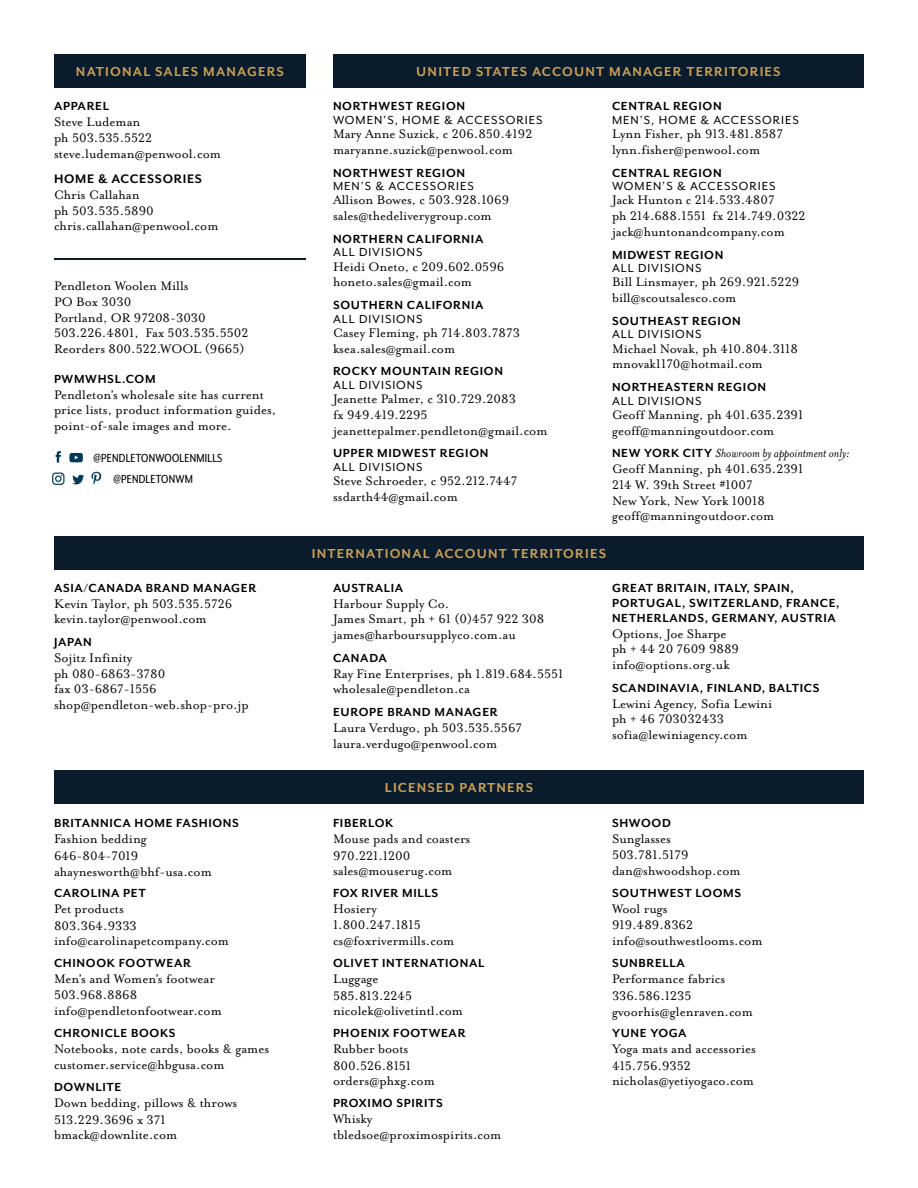
<style>
.page{position:relative;width:918px;height:1188px;background:#fff}
.page>*{position:absolute;margin:0;border:0;box-sizing:border-box;transform-origin:0 0}
.t1{font:700 15px "Mr Eaves San OT";letter-spacing:.08em;color:#cc9f53}
.t2{font:14.25px/15.8px "Mrs Eaves Lining OT";color:#000}
.t3{font:700 14.25px "Mr Eaves San OT";letter-spacing:.05em;color:#000}
.t4{font:700 13.5px/15px "Mr Eaves San OT";letter-spacing:.05em;color:#000}
.t5{font:13.5px "Mr Eaves San OT";letter-spacing:.07em;color:#000}
.t6{font:italic 13.5px "Mrs Eaves OT";color:#000}
.t7{font:13.5px/20.7px "Mr Eaves XL San Nar OT";letter-spacing:.02em;color:#000}
.s1{font-family:"Mr Eaves San OT";font-weight:700;font-style:normal}
</style>
<div class="page">
<div style="left:54px;top:536px;width:810px;height:34px;background:#0a1c2b"></div>
<div style="left:54px;top:770px;width:810px;height:34px;background:#0a1c2b"></div>
<div style="left:54px;top:54px;width:252px;height:34px;background:#0a1c2b"></div>
<div style="left:333px;top:54px;width:531px;height:34px;background:#0a1c2b"></div>
<svg style="left:56px;top:451px;width:5px;height:12px"></svg>
<svg style="left:72px;top:475px;width:12px;height:9px"></svg>
<svg style="left:91px;top:472px;width:10px;height:12px"></svg>
<svg style="left:52px;top:473px;width:12px;height:12px"></svg>
<hr style="left:54px;top:258px;width:252px;height:1px;background:#0a1c2b">
<svg style="left:69px;top:453px;width:14px;height:9px"></svg>
<p class="t1" style="left:76px;top:63px;width:210px">NATIONAL SALES MANAGERS</p>
<p class="t1" style="left:416px;top:63px;width:366px">UNITED STATES ACCOUNT MANAGER TERRITORIES</p>
<p class="t4" style="left:54px;top:99px;width:57px">APPAREL</p>
<p class="t2" style="left:54px;top:114px;width:168px">Steve Ludeman<br>ph 503.535.5522 steve.ludeman@penwool.com</p>
<p class="t3" style="left:54px;top:171px;width:150px">HOME &amp; ACCESSORIES</p>
<p class="t2" style="left:54px;top:187px;width:166px">Chris Callahan<br>ph 503.535.5890 chris.callahan@penwool.com</p>
<p class="t2" style="left:54px;top:278px;width:196px">Pendleton Woolen Mills<br>PO Box 3030<br>Portland, OR 97208-3030<br>503.226.4801, Fax 503.535.5502<br>Reorders 800.522.WOOL (9665)</p>
<p class="t4" style="left:54px;top:372px;width:103px">PWMWHSL.COM</p>
<p class="t2" style="left:54px;top:387px;width:224px">Pendleton’s wholesale site has current price lists, product information guides, point-of-sale images and more.</p>
<p class="t7" style="left:113px;top:448px;width:110px;text-indent:-20px">@PENDLETONWOOLENMILLS @PENDLETONWM</p>
<p class="t4" style="left:54px;top:580px;width:204px">ASIA/CANADA BRAND MANAGER</p>
<p class="t2" style="left:54px;top:596px;width:180px">Kevin Taylor, ph 503.535.5726 kevin.taylor@penwool.com</p>
<p class="t4" style="left:54px;top:635px;width:39px">JAPAN</p>
<p class="t2" style="left:54px;top:650px;width:196px">Sojitz Infinity<br>ph 080-6863-3780<br>fax 03-6867-1556 shop@pendleton-web.shop-pro.jp</p>
<p class="t4" style="left:54px;top:816px;width:187px">BRITANNICA HOME FASHIONS</p>
<p class="t2" style="left:54px;top:830px;width:94px;line-height:17.2px">Fashion bedding<br>646-804-7019</p>
<p class="t2" style="left:54px;top:864px;width:159px">ahaynesworth@bhf-usa.com</p>
<p class="t4" style="left:54px;top:886px;width:93px">CAROLINA PET</p>
<p class="t2" style="left:54px;top:900px;width:84px;line-height:17.2px">Pet products<br>803.364.9333</p>
<p class="t2" style="left:54px;top:933px;width:177px">info@carolinapetcompany.com</p>
<p class="t4" style="left:54px;top:956px;width:138px">CHINOOK FOOTWEAR</p>
<p class="t2" style="left:54px;top:971px;width:169px">Men’s and Women’s footwear<br>503.968.8868 info@pendletonfootwear.com</p>
<p class="t4" style="left:54px;top:1026px;width:123px">CHRONICLE BOOKS</p>
<p class="t2" style="left:54px;top:1041px;width:217px">Notebooks, note cards, books &amp; games customer.service@hbgusa.com</p>
<p class="t4" style="left:54px;top:1080px;width:69px">DOWNLITE</p>
<p class="t2" style="left:54px;top:1095px;width:185px;line-height:17.2px">Down bedding, pillows &amp; throws<br>513.229.3696 x 371</p>
<p class="t2" style="left:54px;top:1127px;width:125px">bmack@downlite.com</p>
<p class="t4" style="left:333px;top:99px;width:134px">NORTHWEST REGION</p>
<p class="t5" style="left:333px;top:113px;width:211px">WOMEN’S, HOME &amp; ACCESSORIES</p>
<p class="t2" style="left:333px;top:126px;width:201px">Mary Anne Suzick, c 206.850.4192 maryanne.suzick@penwool.com</p>
<p class="t4" style="left:333px;top:165px;width:134px">NORTHWEST REGION</p>
<p class="t5" style="left:333px;top:179px;width:142px">MEN’S &amp; ACCESSORIES</p>
<p class="t2" style="left:333px;top:192px;width:178px">Allison Bowes, c 503.928.1069 sales@thedeliverygroup.com</p>
<p class="t4" style="left:333px;top:231px;width:152px">NORTHERN CALIFORNIA</p>
<p class="t5" style="left:333px;top:245px;width:91px">ALL DIVISIONS</p>
<p class="t2" style="left:333px;top:259px;width:173px">Heidi Oneto, c 209.602.0596 honeto.sales@gmail.com</p>
<p class="t4" style="left:333px;top:298px;width:152px">SOUTHERN CALIFORNIA</p>
<p class="t5" style="left:333px;top:311px;width:91px">ALL DIVISIONS</p>
<p class="t2" style="left:333px;top:325px;width:189px">Casey Fleming, ph 714.803.7873 ksea.sales@gmail.com</p>
<p class="t4" style="left:333px;top:364px;width:172px">ROCKY MOUNTAIN REGION</p>
<p class="t5" style="left:333px;top:377px;width:91px">ALL DIVISIONS</p>
<p class="t2" style="left:333px;top:391px;width:216px">Jeanette Palmer, c 310.729.2083<br>fx 949.419.2295 jeanettepalmer.pendleton@gmail.com</p>
<p class="t4" style="left:333px;top:446px;width:157px">UPPER MIDWEST REGION</p>
<p class="t5" style="left:333px;top:459px;width:91px">ALL DIVISIONS</p>
<p class="t2" style="left:333px;top:473px;width:186px">Steve Schroeder, c 952.212.7447 ssdarth44@gmail.com</p>
<p class="t4" style="left:612px;top:99px;width:111px">CENTRAL REGION</p>
<p class="t5" style="left:612px;top:113px;width:188px">MEN’S, HOME &amp; ACCESSORIES</p>
<p class="t2" style="left:612px;top:126px;width:173px">Lynn Fisher, ph 913.481.8587 lynn.fisher@penwool.com</p>
<p class="t4" style="left:612px;top:165px;width:111px">CENTRAL REGION</p>
<p class="t5" style="left:612px;top:179px;width:165px">WOMEN’S &amp; ACCESSORIES</p>
<p class="t2" style="left:612px;top:192px;width:195px">Jack Hunton c 214.533.4807<br>ph 214.688.1551 fx 214.749.0322 jack@huntonandcompany.com</p>
<p class="t4" style="left:612px;top:247px;width:113px">MIDWEST REGION</p>
<p class="t5" style="left:612px;top:261px;width:91px">ALL DIVISIONS</p>
<p class="t2" style="left:612px;top:274px;width:189px">Bill Linsmayer, ph 269.921.5229 bill@scoutsalesco.com</p>
<p class="t4" style="left:612px;top:313px;width:130px">SOUTHEAST REGION</p>
<p class="t5" style="left:612px;top:327px;width:91px">ALL DIVISIONS</p>
<p class="t2" style="left:612px;top:341px;width:188px">Michael Novak, ph 410.804.3118 mnovak1170@hotmail.com</p>
<p class="t4" style="left:612px;top:380px;width:156px">NORTHEASTERN REGION</p>
<p class="t5" style="left:612px;top:393px;width:91px">ALL DIVISIONS</p>
<p class="t2" style="left:612px;top:407px;width:193px">Geoff Manning, ph 401.635.2391 geoff@manningoutdoor.com</p>
<p class="t6" style="left:612px;top:446px;width:239px"><span class="s1">NEW YORK CITY</span> Showroom by appointment only:</p>
<p class="t2" style="left:612px;top:461px;width:193px">Geoff Manning, ph 401.635.2391<br>214 W. 39th Street #1007<br>New York, New York 10018 geoff@manningoutdoor.com</p>
<p class="t1" style="left:312px;top:545px;width:296px">INTERNATIONAL ACCOUNT TERRITORIES</p>
<p class="t4" style="left:333px;top:580px;width:72px">AUSTRALIA</p>
<p class="t2" style="left:333px;top:596px;width:213px">Harbour Supply Co.<br>James Smart, ph + 61 (0)457 922 308 james@harboursupplyco.com.au</p>
<p class="t4" style="left:333px;top:650px;width:55px">CANADA</p>
<p class="t2" style="left:333px;top:666px;width:232px">Ray Fine Enterprises, ph 1.819.684.5551 wholesale@pendleton.ca</p>
<p class="t4" style="left:333px;top:705px;width:166px">EUROPE BRAND MANAGER</p>
<p class="t2" style="left:333px;top:720px;width:191px">Laura Verdugo, ph 503.535.5567 laura.verdugo@penwool.com</p>
<p class="t1" style="left:385px;top:779px;width:150px">LICENSED PARTNERS</p>
<p class="t4" style="left:333px;top:816px;width:62px">FIBERLOK</p>
<p class="t2" style="left:333px;top:830px;width:139px;line-height:17.2px">Mouse pads and coasters<br>970.221.1200</p>
<p class="t2" style="left:333px;top:863px;width:121px">sales@mouserug.com</p>
<p class="t4" style="left:333px;top:886px;width:107px">FOX RIVER MILLS</p>
<p class="t2" style="left:333px;top:901px;width:123px">Hosiery<br>1.800.247.1815 cs@foxrivermills.com</p>
<p class="t4" style="left:333px;top:956px;width:153px">OLIVET INTERNATIONAL</p>
<p class="t2" style="left:333px;top:970px;width:81px;line-height:17.2px">Luggage<br>585.813.2245</p>
<p class="t2" style="left:333px;top:1003px;width:132px">nicolek@olivetintl.com</p>
<p class="t4" style="left:333px;top:1026px;width:134px">PHOENIX FOOTWEAR</p>
<p class="t2" style="left:333px;top:1040px;width:80px;line-height:17.2px">Rubber boots<br>800.526.8151</p>
<p class="t2" style="left:333px;top:1073px;width:103px">orders@phxg.com</p>
<p class="t4" style="left:333px;top:1096px;width:111px">PROXIMO SPIRITS</p>
<p class="t2" style="left:333px;top:1111px;width:170px">Whisky tbledsoe@proximospirits.com</p>
<p class="t4" style="left:612px;top:580px;width:229px">GREAT BRITAIN, ITALY, SPAIN,<br>PORTUGAL, SWITZERLAND, FRANCE,<br>NETHERLANDS, GERMANY, AUSTRIA</p>
<p class="t2" style="left:612px;top:626px;width:129px">Options, Joe Sharpe ph + 44 20 7609 9889 info@options.org.uk</p>
<p class="t4" style="left:612px;top:680px;width:209px">SCANDINAVIA, FINLAND, BALTICS</p>
<p class="t2" style="left:612px;top:696px;width:162px">Lewini Agency, Sofia Lewini ph + 46 703032433 sofia@lewiniagency.com</p>
<p class="t4" style="left:612px;top:816px;width:60px">SHWOOD</p>
<p class="t2" style="left:612px;top:831px;width:130px">Sunglasses<br>503.781.5179 dan@shwoodshop.com</p>
<p class="t4" style="left:612px;top:886px;width:131px">SOUTHWEST LOOMS</p>
<p class="t2" style="left:612px;top:901px;width:152px">Wool rugs<br>919.489.8362 info@southwestlooms.com</p>
<p class="t4" style="left:612px;top:956px;width:75px">SUNBRELLA</p>
<p class="t2" style="left:612px;top:970px;width:115px;line-height:17.2px">Performance fabrics<br>336.586.1235</p>
<p class="t2" style="left:612px;top:1004px;width:142px">gvoorhis@glenraven.com</p>
<p class="t4" style="left:612px;top:1026px;width:76px">YUNE YOGA</p>
<p class="t2" style="left:612px;top:1040px;width:146px;line-height:17.2px">Yoga mats and accessories<br>415.756.9352</p>
<p class="t2" style="left:612px;top:1073px;width:144px">nicholas@yetiyogaco.com</p>
</div>
